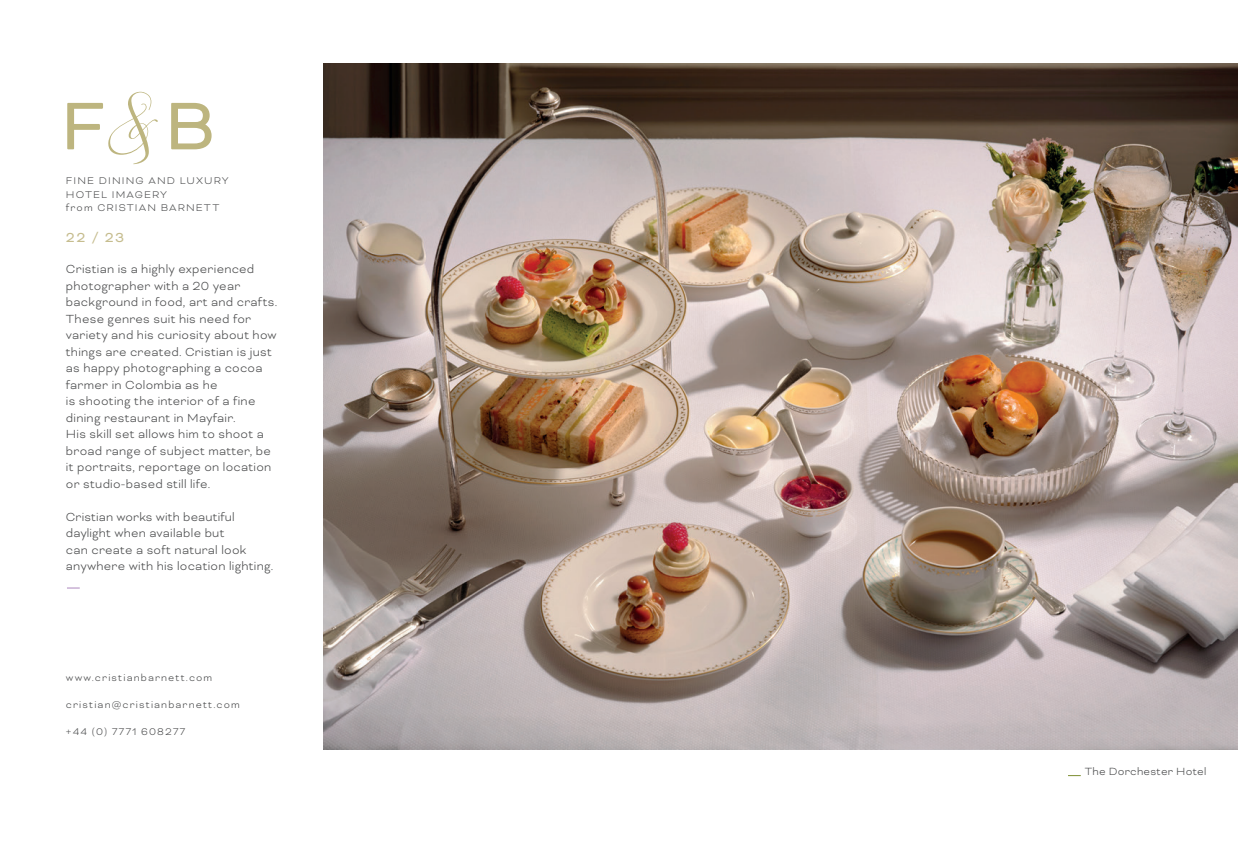
<style>
.page{position:relative;width:1259px;height:842px;background:#fff}
.page>*{position:absolute;margin:0;border:0;box-sizing:border-box;transform-origin:0 0}
.t1{font:77.4px "Bicyclette";color:#bdb57f}
.t2{font:15px "Bicyclette";color:#c6bd8f}
.t3{font:300 13.5px/16.5px "Bicyclette";letter-spacing:.02em;color:#4b4c4d}
.t4{font:300 12px "Bicyclette";letter-spacing:.02em;color:#4b4c4d}
.t5{font:300 11.25px/13.5px "Bicyclette";letter-spacing:.1em;color:#4b4c4d}
.s1{font-family:"Aidan"}
</style>
<div class="page">
<img style="left:323px;top:64px;width:915px;height:686px">
<svg style="left:1068px;top:775px;width:12px;height:1px"></svg>
<svg style="left:67px;top:588px;width:13px;height:1px"></svg>
<h1 class="t1" style="left:61px;top:81px;width:155px">F<span class="s1">&amp;</span>B</h1>
<p class="t5" style="left:66px;top:174px;width:164px">FINE DINING AND LUXURY<br>HOTEL IMAGERY<br>from CRISTIAN BARNETT</p>
<p class="t2" style="left:66px;top:229px;width:60px">22 / 23</p>
<p class="t3" style="left:66px;top:261px;width:213px">Cristian is a highly experienced photographer with a 20 year background in food, art and crafts.<br>These genres suit his need for variety and his curiosity about how things are created. Cristian is just as happy photographing a cocoa farmer in Colombia as he<br>is shooting the interior of a fine dining restaurant in Mayfair.<br>His skill set allows him to shoot a broad range of subject matter, be it portraits, reportage on location or studio-based still life.</p>
<p class="t3" style="left:66px;top:508px;width:209px">Cristian works with beautiful daylight when available but<br>can create a soft natural look anywhere with his location lighting.</p>
<p class="t5" style="left:66px;top:671px;width:148px">www.cristianbarnett.com</p>
<p class="t5" style="left:66px;top:698px;width:175px">cristian@cristianbarnett.com</p>
<p class="t5" style="left:66px;top:725px;width:121px">+44 (0) 7771 608277</p>
<p class="t4" style="left:1084px;top:764px;width:123px">The Dorchester Hotel</p>
</div>
